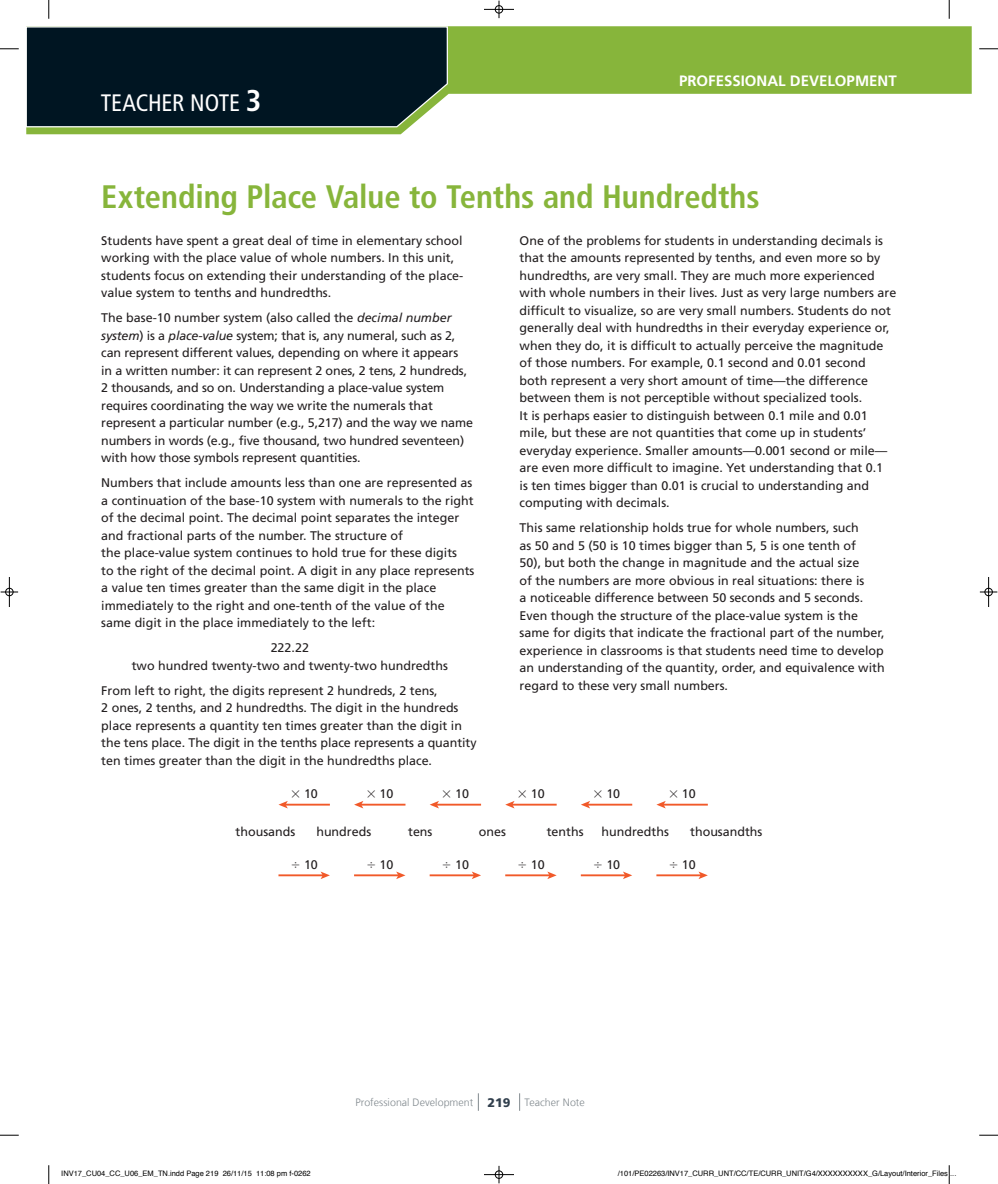
<style>
.page{position:relative;width:998px;height:1184px;background:#fff}
.page>*{position:absolute;margin:0;border:0;box-sizing:border-box;transform-origin:0 0}
.t1{font:700 condensed 32.5px "Frutiger LT Com";color:#87b53b}
.t2{font:condensed 23.75px "Frutiger LT Com";letter-spacing:-.005em;color:#fff}
.t3{font:700 15px "Frutiger LT Com";color:#fff}
.t4{font:12.5px/17.5px "Frutiger LT Com";color:#231f20}
.t5{font:300 10.62px "Frutiger LT Com";letter-spacing:.005em;color:#828a8f}
.t6{font:7.5px "Helvetica";color:#000}
.s1{font-weight:700;font-size:30px}
.s2{font-style:italic}
.s3{font-weight:900;font-size:12.5px;color:#313f4d}
</style>
<div class="page">
<svg style="left:26px;top:26px;width:945px;height:108px;fill:#87b53b"></svg>
<svg style="left:26px;top:26px;width:422px;height:102px;background:#0e222c"></svg>
<hr style="left:285px;top:803px;width:45px;height:2px;background:#f15929">
<hr style="left:361px;top:803px;width:44px;height:2px;background:#f15929">
<hr style="left:436px;top:803px;width:45px;height:2px;background:#f15929">
<hr style="left:512px;top:803px;width:44px;height:2px;background:#f15929">
<hr style="left:587px;top:803px;width:45px;height:2px;background:#f15929">
<hr style="left:663px;top:803px;width:44px;height:2px;background:#f15929">
<hr style="left:278px;top:874px;width:45px;height:2px;background:#f15929">
<svg style="left:320px;top:871px;width:10px;height:8px"></svg>
<hr style="left:354px;top:874px;width:45px;height:2px;background:#f15929">
<svg style="left:396px;top:871px;width:9px;height:8px"></svg>
<hr style="left:429px;top:874px;width:45px;height:2px;background:#f15929">
<svg style="left:472px;top:871px;width:9px;height:8px"></svg>
<hr style="left:505px;top:874px;width:45px;height:2px;background:#f15929">
<svg style="left:547px;top:871px;width:9px;height:8px"></svg>
<hr style="left:581px;top:874px;width:44px;height:2px;background:#f15929">
<svg style="left:623px;top:871px;width:9px;height:8px"></svg>
<hr style="left:656px;top:874px;width:45px;height:2px;background:#f15929">
<svg style="left:698px;top:871px;width:9px;height:8px"></svg>
<svg style="left:478px;top:1093px;width:1px;height:17px"></svg>
<svg style="left:519px;top:1093px;width:1px;height:17px"></svg>
<svg style="left:0;top:48px;width:19px;height:2px"></svg>
<svg style="left:979px;top:48px;width:19px;height:2px"></svg>
<svg style="left:0;top:1134px;width:19px;height:1px"></svg>
<svg style="left:979px;top:1134px;width:19px;height:1px"></svg>
<svg style="left:48px;top:0;width:2px;height:19px"></svg>
<svg style="left:48px;top:1165px;width:2px;height:18px"></svg>
<svg style="left:948px;top:0;width:2px;height:19px"></svg>
<div style="left:494px;top:5px;width:9px;height:9px;border:2px solid #fff;border-radius:50%"></div>
<div style="left:495px;top:5px;width:8px;height:8px;border:1px solid #000;border-radius:50%"></div>
<hr style="left:484px;top:9px;width:30px;height:1px;background:#000">
<svg style="left:498px;top:1px;width:2px;height:17px"></svg>
<div style="left:494px;top:1169px;width:9px;height:9px;border:2px solid #fff;border-radius:50%"></div>
<hr style="left:484px;top:1173px;width:30px;height:2px;background:#fff">
<div style="left:495px;top:1170px;width:8px;height:8px;border:1px solid #000;border-radius:50%"></div>
<hr style="left:484px;top:1174px;width:30px;height:1px;background:#000">
<svg style="left:498px;top:1165px;width:2px;height:17px"></svg>
<div style="left:5px;top:587px;width:9px;height:9px;border:2px solid #fff;border-radius:50%"></div>
<div style="left:5px;top:588px;width:8px;height:7px;border:1px solid #000;border-radius:50%"></div>
<svg style="left:1px;top:591px;width:17px;height:1px"></svg>
<hr style="left:9px;top:577px;width:1px;height:30px;background:#000">
<div style="left:984px;top:587px;width:9px;height:9px;border:2px solid #fff;border-radius:50%"></div>
<hr style="left:987px;top:577px;width:2px;height:30px;background:#fff">
<div style="left:984px;top:588px;width:8px;height:7px;border:1px solid #000;border-radius:50%"></div>
<svg style="left:979px;top:591px;width:18px;height:1px"></svg>
<hr style="left:988px;top:577px;width:1px;height:30px;background:#000">
<svg style="left:948px;top:1165px;width:2px;height:18px"></svg>
<svg style="left:278px;top:801px;width:21px;height:7px"></svg>
<svg style="left:354px;top:801px;width:21px;height:7px"></svg>
<svg style="left:429px;top:801px;width:21px;height:7px"></svg>
<svg style="left:505px;top:801px;width:21px;height:7px"></svg>
<svg style="left:581px;top:801px;width:20px;height:7px"></svg>
<svg style="left:656px;top:801px;width:21px;height:7px"></svg>
<h2 class="t2" style="left:101px;top:88px;width:162px">TEACHER NOTE <span class="s1">3</span></h2>
<p class="t3" style="left:679px;top:72px;width:219px">PROFESSIONAL DEVELOPMENT</p>
<h1 class="t1" style="left:101px;top:177px;width:660px">Extending Place Value to Tenths and Hundredths</h1>
<p class="t4" style="left:101px;top:231px;width:363px">Students have spent a great deal of time in elementary school working with the place value of whole numbers. In this unit, students focus on extending their understanding of the place&shy;value system to tenths and hundredths.</p>
<p class="t4" style="left:101px;top:309px;width:373px">The base-10 number system (also called the <span class="s2">decimal number system</span>) is a <span class="s2">place-value</span> system; that is, any numeral, such as 2, can represent different values, depending on where it appears<br>in a written number: it can represent 2 ones, 2 tens, 2 hundreds, 2 thousands, and so on. Understanding a place-value system requires coordinating the way we write the numerals that represent a particular number (e.g., 5,217) and the way we name numbers in words (e.g., five thousand, two hundred seventeen) with how those symbols represent quantities.</p>
<p class="t4" style="left:101px;top:474px;width:375px">Numbers that include amounts less than one are represented as a continuation of the base-10 system with numerals to the right of the decimal point. The decimal point separates the integer and fractional parts of the number. The structure of<br>the place-value system continues to hold true for these digits<br>to the right of the decimal point. A digit in any place represents a value ten times greater than the same digit in the place immediately to the right and one-tenth of the value of the same digit in the place immediately to the left:</p>
<p class="t4" style="left:132px;top:639px;width:317px;text-align:center">222.22<br>two hundred twenty-two and twenty-two hundredths</p>
<p class="t4" style="left:101px;top:681px;width:377px">From left to right, the digits represent 2 hundreds, 2 tens,<br>2 ones, 2 tenths, and 2 hundredths. The digit in the hundreds place represents a quantity ten times greater than the digit in the tens place. The digit in the tenths place represents a quantity ten times greater than the digit in the hundredths place.</p>
<p class="t4" style="left:519px;top:231px;width:378px">One of the problems for students in understanding decimals is that the amounts represented by tenths, and even more so by hundredths, are very small. They are much more experienced with whole numbers in their lives. Just as very large numbers are difficult to visualize, so are very small numbers. Students do not generally deal with hundredths in their everyday experience or, when they do, it is difficult to actually perceive the magnitude of those numbers. For example, 0.1 second and 0.01 second both represent a very short amount of time—the difference between them is not perceptible without specialized tools.<br>It is perhaps easier to distinguish between 0.1 mile and 0.01 mile, but these are not quantities that come up in students’ everyday experience. Smaller amounts—0.001 second or mile— are even more difficult to imagine. Yet understanding that 0.1<br>is ten times bigger than 0.01 is crucial to understanding and computing with decimals.</p>
<p class="t4" style="left:519px;top:519px;width:366px">This same relationship holds true for whole numbers, such<br>as 50 and 5 (50 is 10 times bigger than 5, 5 is one tenth of<br>50), but both the change in magnitude and the actual size<br>of the numbers are more obvious in real situations: there is<br>a noticeable difference between 50 seconds and 5 seconds.<br>Even though the structure of the place-value system is the same for digits that indicate the fractional part of the number, experience in classrooms is that students need time to develop an understanding of the quantity, order, and equivalence with regard to these very small numbers.</p>
<p class="t4" style="left:304px;top:785px;width:15px">10</p>
<p class="t4" style="left:379px;top:785px;width:15px">10</p>
<p class="t4" style="left:455px;top:785px;width:15px">10</p>
<p class="t4" style="left:531px;top:785px;width:15px">10</p>
<p class="t4" style="left:606px;top:785px;width:15px">10</p>
<p class="t4" style="left:682px;top:785px;width:15px">10</p>
<p class="t4" style="left:235px;top:823px;width:61px">thousands</p>
<p class="t4" style="left:316px;top:823px;width:56px">hundreds</p>
<p class="t4" style="left:408px;top:823px;width:26px">tens</p>
<p class="t4" style="left:479px;top:823px;width:29px">ones</p>
<p class="t4" style="left:546px;top:823px;width:38px">tenths</p>
<p class="t4" style="left:601px;top:823px;width:69px">hundredths</p>
<p class="t4" style="left:690px;top:823px;width:74px">thousandths</p>
<p class="t4" style="left:304px;top:855px;width:15px">10</p>
<p class="t4" style="left:379px;top:855px;width:15px">10</p>
<p class="t4" style="left:455px;top:855px;width:15px">10</p>
<p class="t4" style="left:531px;top:855px;width:15px">10</p>
<p class="t4" style="left:606px;top:855px;width:15px">10</p>
<p class="t4" style="left:682px;top:855px;width:15px">10</p>
<p class="t5" style="left:355px;top:1095px;width:231px">Professional Development <span class="s3">219</span> Teacher Note</p>
<p class="t6" style="left:61px;top:1167px;width:251px">INV17_CU04_CC_U06_EM_TN.indd Page 219 26/11/15 11:08 pm f-0262</p>
<p class="t6" style="left:618px;top:1167px;width:340px">/101/PE02263/INV17_CURR_UNT/CC/TE/CURR_UNIT/G4/XXXXXXXXXX_G/Layout/Interior_Files ...</p>
</div>
